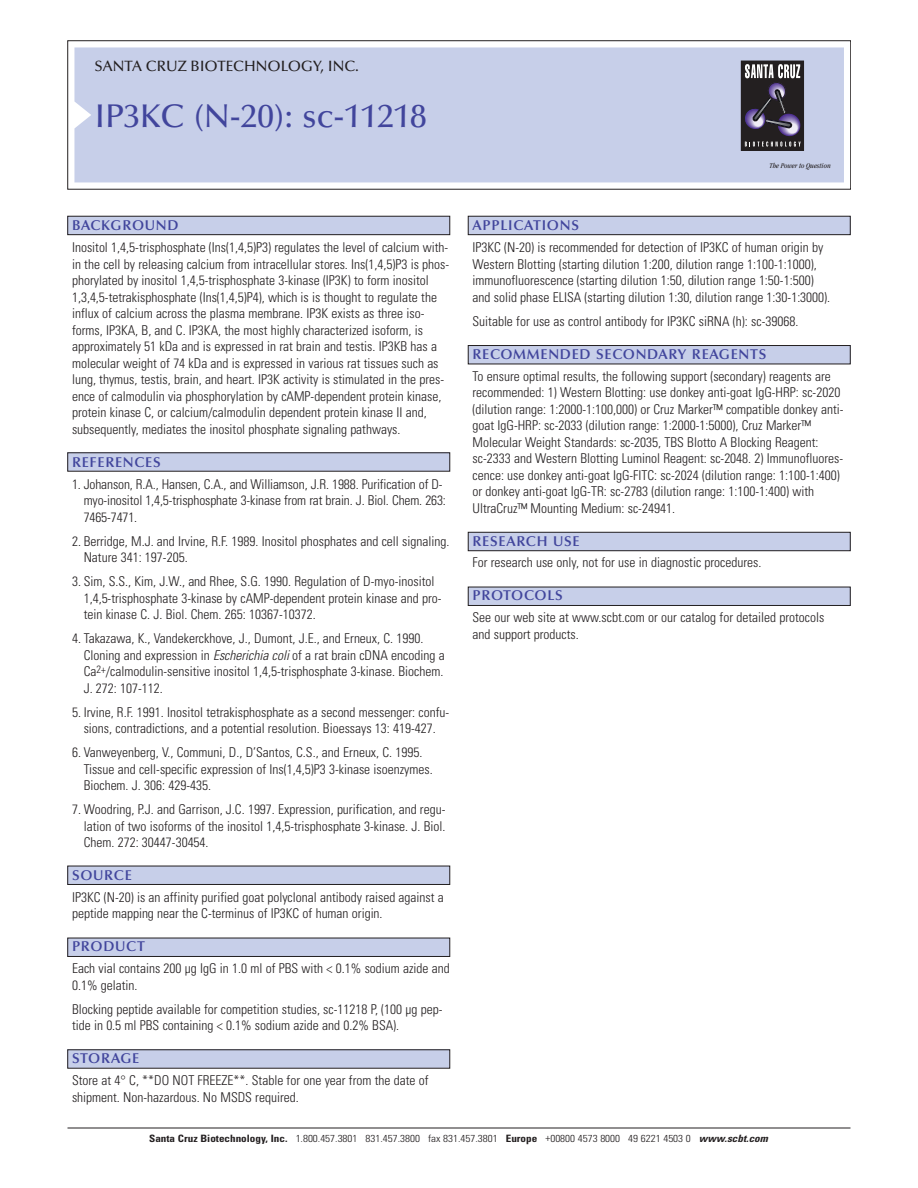
<style>
.page{position:relative;width:918px;height:1188px;background:#fff}
.page>*{position:absolute;margin:0;border:0;box-sizing:border-box;transform-origin:0 0}
.t1{font:500 33px "Optima";color:#41459c}
.t2{font:500 15px "Optima";color:#231f20}
.t3{font:600 14.25px "Optima";letter-spacing:.05em;color:#41459c}
.t4{font:300 condensed 13.5px/16.5px "Univers";color:#231f20}
.t5{font:300 condensed 10.2px "Univers";color:#231f20;scale:1.1 1}
.t6{font:italic condensed 7.5px "Garamond";color:#231f20}
.s1{font-style:italic}
.s2{font-weight:700}
.s3{font-weight:700;font-style:italic}
</style>
<div class="page">
<div style="left:468px;top:216px;width:382px;height:19px;background:#c7cfe9"></div>
<div style="left:468px;top:216px;width:382px;height:19px;border:1px solid #231f20"></div>
<div style="left:68px;top:1050px;width:382px;height:18px;background:#c7cfe9"></div>
<div style="left:74px;top:47px;width:770px;height:135px;background:#c7cfe9"></div>
<div style="left:741px;top:61px;width:62px;height:89px;background:#231f20"></div>
<div style="left:741px;top:61px;width:63px;height:90px;border:1px solid #231f20"></div>
<svg style="left:741px;top:64px;width:64px;height:83px"></svg>
<hr style="left:68px;top:1128px;width:782px;height:1px;background:#231f20">
<div style="left:68px;top:216px;width:382px;height:19px;background:#c7cfe9"></div>
<div style="left:68px;top:216px;width:382px;height:19px;border:1px solid #231f20"></div>
<div style="left:68px;top:453px;width:382px;height:18px;background:#c7cfe9"></div>
<div style="left:68px;top:866px;width:382px;height:18px;background:#c7cfe9"></div>
<div style="left:68px;top:866px;width:382px;height:19px;border:1px solid #231f20"></div>
<div style="left:68px;top:938px;width:382px;height:18px;background:#c7cfe9"></div>
<div style="left:68px;top:938px;width:382px;height:19px;border:1px solid #231f20"></div>
<div style="left:468px;top:346px;width:382px;height:18px;background:#c7cfe9"></div>
<div style="left:468px;top:345px;width:382px;height:19px;border:1px solid #231f20"></div>
<div style="left:468px;top:532px;width:382px;height:19px;background:#c7cfe9"></div>
<div style="left:468px;top:532px;width:382px;height:19px;border:1px solid #231f20"></div>
<div style="left:468px;top:587px;width:382px;height:18px;background:#c7cfe9"></div>
<div style="left:468px;top:587px;width:382px;height:19px;border:1px solid #231f20"></div>
<p class="t2" style="left:94px;top:60px;width:266px">SANTA CRUZ BIOTECHNOLOGY, INC.</p>
<h1 class="t1" style="left:94px;top:103px;width:334px">IP3KC (N-20): sc-11218</h1>
<p class="t3" style="left:72px;top:220px;width:108px">BACKGROUND</p>
<p class="t4" style="left:72px;top:241px;width:379px">Inositol 1,4,5-trisphosphate (Ins(1,4,5)P3) regulates the level of calcium with&shy;in the cell by releasing calcium from intracellular stores. Ins(1,4,5)P3 is phos&shy;phorylated by inositol 1,4,5-trisphosphate 3-kinase (IP3K) to form inositol 1,3,4,5-tetrakisphosphate (Ins(1,4,5)P4), which is is thought to regulate the influx of calcium across the plasma membrane. IP3K exists as three iso&shy;forms, IP3KA, B, and C. IP3KA, the most highly characterized isoform, is approximately 51 kDa and is expressed in rat brain and testis. IP3KB has a molecular weight of 74 kDa and is expressed in various rat tissues such as lung, thymus, testis, brain, and heart. IP3K activity is stimulated in the pres&shy;ence of calmodulin via phosphorylation by cAMP-dependent protein kinase, protein kinase C, or calcium/calmodulin dependent protein kinase II and, subsequently, mediates the inositol phosphate signaling pathways.</p>
<p class="t3" style="left:72px;top:456px;width:90px">REFERENCES</p>
<p class="t4" style="left:84px;top:477px;width:364px;text-indent:-12px">1. Johanson, R.A., Hansen, C.A., and Williamson, J.R. 1988. Purification of D&shy;myo-inositol 1,4,5-trisphosphate 3-kinase from rat brain. J. Biol. Chem. 263:<br>7465-7471.</p>
<p class="t4" style="left:84px;top:534px;width:367px;text-indent:-12px">2. Berridge, M.J. and Irvine, R.F. 1989. Inositol phosphates and cell signaling.<br>Nature 341: 197-205.</p>
<p class="t4" style="left:84px;top:574px;width:359px;text-indent:-12px">3. Sim, S.S., Kim, J.W., and Rhee, S.G. 1990. Regulation of D-myo-inositol<br>1,4,5-trisphosphate 3-kinase by cAMP-dependent protein kinase and pro&shy;tein kinase C. J. Biol. Chem. 265: 10367-10372.</p>
<p class="t4" style="left:84px;top:631px;width:362px;text-indent:-12px">4. Takazawa, K., Vandekerckhove, J., Dumont, J.E., and Erneux, C. 1990.<br>Cloning and expression in <span class="s1">Escherichia coli</span>of a rat brain cDNA encoding a Ca<sup>2+</sup>/calmodulin-sensitive inositol 1,4,5-trisphosphate 3-kinase. Biochem.<br>J. 272: 107-112.</p>
<p class="t4" style="left:72px;top:705px;width:379px;text-align:center">5. Irvine, R.F. 1991. Inositol tetrakisphosphate as a second messenger: confu&shy;sions, contradictions, and a potential resolution. Bioessays 13: 419-427.</p>
<p class="t4" style="left:84px;top:745px;width:351px;text-indent:-12px">6. Vanweyenberg, V., Communi, D., D’Santos, C.S., and Erneux, C. 1995.<br>Tissue and cell-specific expression of Ins(1,4,5)P3 3-kinase isoenzymes.<br>Biochem. J. 306: 429-435.</p>
<p class="t4" style="left:84px;top:802px;width:363px;text-align:justify;text-indent:-12px">7. Woodring, P.J. and Garrison, J.C. 1997. Expression, purification, and regu&shy;lation of two isoforms of the inositol 1,4,5-trisphosphate 3-kinase. J. Biol.<br>Chem. 272: 30447-30454.</p>
<p class="t3" style="left:72px;top:869px;width:61px">SOURCE</p>
<p class="t4" style="left:72px;top:890px;width:373px">IP3KC (N-20) is an affinity purified goat polyclonal antibody raised against a peptide mapping near the C-terminus of IP3KC of human origin.</p>
<p class="t3" style="left:72px;top:941px;width:74px">PRODUCT</p>
<p class="t4" style="left:72px;top:962px;width:379px">Each vial contains 200 µg IgG in 1.0 ml of PBS with &lt; 0.1% sodium azide and<br>0.1% gelatin.</p>
<p class="t4" style="left:72px;top:1002px;width:372px">Blocking peptide available for competition studies, sc-11218 P, (100 µg pep&shy;tide in 0.5 ml PBS containing &lt; 0.1% sodium azide and 0.2% BSA).</p>
<p class="t3" style="left:72px;top:1053px;width:69px">STORAGE</p>
<p class="t4" style="left:72px;top:1074px;width:358px">Store at 4° C, **DO NOT FREEZE**. Stable for one year from the date of shipment. Non-hazardous. No MSDS required.</p>
<p class="t6" style="left:769px;top:163px;width:63px">The Power to Question</p>
<p class="t3" style="left:473px;top:220px;width:108px">APPLICATIONS</p>
<p class="t4" style="left:473px;top:241px;width:359px">IP3KC (N-20) is recommended for detection of IP3KC of human origin by Western Blotting (starting dilution 1:200, dilution range 1:100-1:1000), immunofluorescence (starting dilution 1:50, dilution range 1:50-1:500) and solid phase ELISA (starting dilution 1:30, dilution range 1:30-1:3000).</p>
<p class="t4" style="left:473px;top:314px;width:327px">Suitable for use as control antibody for IP3KC siRNA (h): sc-39068.</p>
<p class="t3" style="left:473px;top:348px;width:295px">RECOMMENDED SECONDARY REAGENTS</p>
<p class="t4" style="left:473px;top:369px;width:372px">To ensure optimal results, the following support (secondary) reagents are recommended: 1) Western Blotting: use donkey anti-goat IgG-HRP: sc-2020 (dilution range: 1:2000-1:100,000) or Cruz Marker™ compatible donkey anti&shy;goat IgG-HRP: sc-2033 (dilution range: 1:2000-1:5000), Cruz Marker™ Molecular Weight Standards: sc-2035, TBS Blotto A Blocking Reagent: sc-2333 and Western Blotting Luminol Reagent: sc-2048. 2) Immunofluores&shy;cence: use donkey anti-goat IgG-FITC: sc-2024 (dilution range: 1:100-1:400) or donkey anti-goat IgG-TR: sc-2783 (dilution range: 1:100-1:400) with UltraCruz™ Mounting Medium: sc-24941.</p>
<p class="t3" style="left:473px;top:535px;width:109px">RESEARCH USE</p>
<p class="t4" style="left:473px;top:556px;width:290px">For research use only, not for use in diagnostic procedures.</p>
<p class="t3" style="left:473px;top:590px;width:92px">PROTOCOLS</p>
<p class="t4" style="left:473px;top:611px;width:353px">See our web site at www.scbt.com or our catalog for detailed protocols and support products.</p>
<p class="t5" style="left:149px;top:1135px;width:566px"><span class="s2">Santa Cruz Biotechnology, Inc.</span> 1.800.457.3801 831.457.3800 fax 831.457.3801 <span class="s2">Europe</span> +00800 4573 8000 49 6221 4503 0 <span class="s3">www.scbt.com</span></p>
</div>
